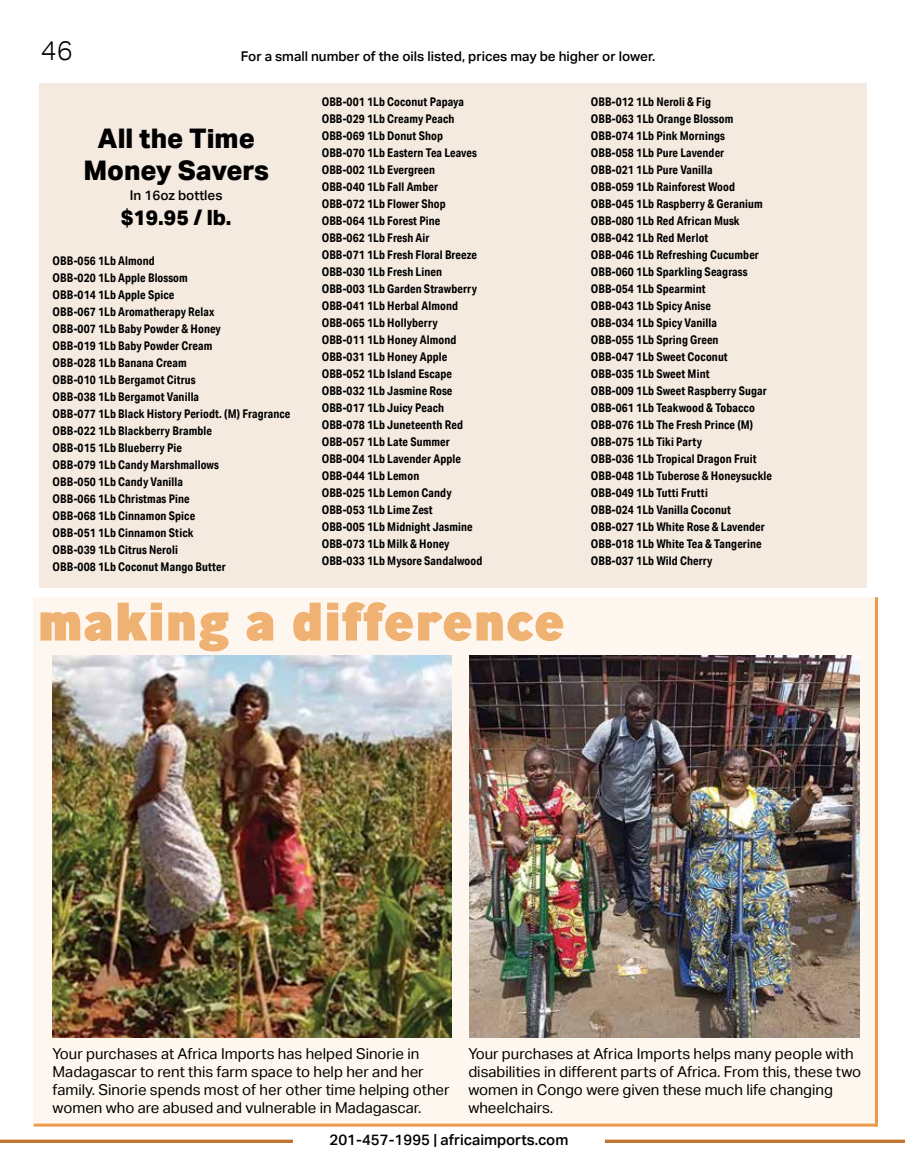
<style>
.page{position:relative;width:905px;height:1175px;background:#fff}
.page>*{position:absolute;margin:0;border:0;box-sizing:border-box;transform-origin:0 0}
.t1{font:800 54px "Ministry";color:#f0b273}
.t2{font:800 27px/32.4px "Aktiv Grotesk";color:#000;text-align:center}
.t3{font:300 27px "Aktiv Grotesk";color:#000}
.t4{font:800 21px "Aktiv Grotesk";color:#000}
.t5{font:15px/18px "Aktiv Grotesk";color:#000}
.t6{font:500 15px "Aktiv Grotesk";color:#000}
.t7{font:500 13.5px "Aktiv Grotesk";color:#000}
.t8{font:700 12px/17px "Aktiv Grotesk Cd";letter-spacing:.01em;color:#000}
</style>
<div class="page">
<div style="left:39px;top:83px;width:827px;height:504px;background:#f5eadf"></div>
<hr style="left:0;top:1139px;width:904px;height:3px;background:#c07430">
<div style="left:293px;top:1134px;width:311px;height:40px;background:#fff"></div>
<div style="left:33px;top:597px;width:842px;height:526px;background:#fef7f0"></div>
<hr style="left:34px;top:1123px;width:843px;height:3px;background:#eb9c49">
<svg style="left:874px;top:597px;width:4px;height:529px;fill:#eb9c49"></svg>
<img style="left:53px;top:655px;width:398px;height:382px">
<img style="left:469px;top:655px;width:390px;height:382px">
<h2 class="t3" style="left:41px;top:35px;width:33px">46</h2>
<p class="t7" style="left:241px;top:48px;width:416px">For a small number of the oils listed, prices may be higher or lower.</p>
<h2 class="t2" style="left:83px;top:122px;width:187px">All the Time<br>Money Savers</h2>
<p class="t7" style="left:130px;top:187px;width:94px">In 16oz bottles</p>
<h3 class="t4" style="left:121px;top:205px;width:112px">$19.95 / lb.</h3>
<p class="t8" style="left:53px;top:252px;width:239px">OBB-056 1Lb Almond<br>OBB-020 1Lb Apple Blossom<br>OBB-014 1Lb Apple Spice<br>OBB-067 1Lb Aromatherapy Relax<br>OBB-007 1Lb Baby Powder &amp; Honey<br>OBB-019 1Lb Baby Powder Cream<br>OBB-028 1Lb Banana Cream<br>OBB-010 1Lb Bergamot Citrus<br>OBB-038 1Lb Bergamot Vanilla<br>OBB-077 1Lb Black History Periodt. (M) Fragrance<br>OBB-022 1Lb Blackberry Bramble<br>OBB-015 1Lb Blueberry Pie<br>OBB-079 1Lb Candy Marshmallows<br>OBB-050 1Lb Candy Vanilla<br>OBB-066 1Lb Christmas Pine<br>OBB-068 1Lb Cinnamon Spice<br>OBB-051 1Lb Cinnamon Stick<br>OBB-039 1Lb Citrus Neroli<br>OBB-008 1Lb Coconut Mango Butter</p>
<p class="t8" style="left:322px;top:93px;width:162px">OBB-001 1Lb Coconut Papaya<br>OBB-029 1Lb Creamy Peach<br>OBB-069 1Lb Donut Shop<br>OBB-070 1Lb Eastern Tea Leaves<br>OBB-002 1Lb Evergreen<br>OBB-040 1Lb Fall Amber<br>OBB-072 1Lb Flower Shop<br>OBB-064 1Lb Forest Pine<br>OBB-062 1Lb Fresh Air<br>OBB-071 1Lb Fresh Floral Breeze<br>OBB-030 1Lb Fresh Linen<br>OBB-003 1Lb Garden Strawberry<br>OBB-041 1Lb Herbal Almond<br>OBB-065 1Lb Hollyberry<br>OBB-011 1Lb Honey Almond<br>OBB-031 1Lb Honey Apple<br>OBB-052 1Lb Island Escape<br>OBB-032 1Lb Jasmine Rose<br>OBB-017 1Lb Juicy Peach<br>OBB-078 1Lb Juneteenth Red<br>OBB-057 1Lb Late Summer<br>OBB-004 1Lb Lavender Apple<br>OBB-044 1Lb Lemon<br>OBB-025 1Lb Lemon Candy<br>OBB-053 1Lb Lime Zest<br>OBB-005 1Lb Midnight Jasmine<br>OBB-073 1Lb Milk &amp; Honey<br>OBB-033 1Lb Mysore Sandalwood</p>
<p class="t8" style="left:590px;top:93px;width:183px">OBB-012 1Lb Neroli &amp; Fig<br>OBB-063 1Lb Orange Blossom<br>OBB-074 1Lb Pink Mornings<br>OBB-058 1Lb Pure Lavender<br>OBB-021 1Lb Pure Vanilla<br>OBB-059 1Lb Rainforest Wood<br>OBB-045 1Lb Raspberry &amp; Geranium<br>OBB-080 1Lb Red African Musk<br>OBB-042 1Lb Red Merlot<br>OBB-046 1Lb Refreshing Cucumber<br>OBB-060 1Lb Sparkling Seagrass<br>OBB-054 1Lb Spearmint<br>OBB-043 1Lb Spicy Anise<br>OBB-034 1Lb Spicy Vanilla<br>OBB-055 1Lb Spring Green<br>OBB-047 1Lb Sweet Coconut<br>OBB-035 1Lb Sweet Mint<br>OBB-009 1Lb Sweet Raspberry Sugar<br>OBB-061 1Lb Teakwood &amp; Tobacco<br>OBB-076 1Lb The Fresh Prince (M)<br>OBB-075 1Lb Tiki Party<br>OBB-036 1Lb Tropical Dragon Fruit<br>OBB-048 1Lb Tuberose &amp; Honeysuckle<br>OBB-049 1Lb Tutti Frutti<br>OBB-024 1Lb Vanilla Coconut<br>OBB-027 1Lb White Rose &amp; Lavender<br>OBB-018 1Lb White Tea &amp; Tangerine<br>OBB-037 1Lb Wild Cherry</p>
<h1 class="t1" style="left:37px;top:585px;width:529px">making a difference</h1>
<p class="t5" style="left:53px;top:1045px;width:398px">Your purchases at Africa Imports has helped Sinorie in Madagascar to rent this farm space to help her and her family. Sinorie spends most of her other time helping other women who are abused and vulnerable in Madagascar.</p>
<p class="t5" style="left:468px;top:1045px;width:394px">Your purchases at Africa Imports helps many people with disabilities in different parts of Africa. From this, these two women in Congo were given these much life changing wheelchairs.</p>
<p class="t6" style="left:329px;top:1130px;width:240px">201-457-1995 | africaimports.com</p>
</div>
